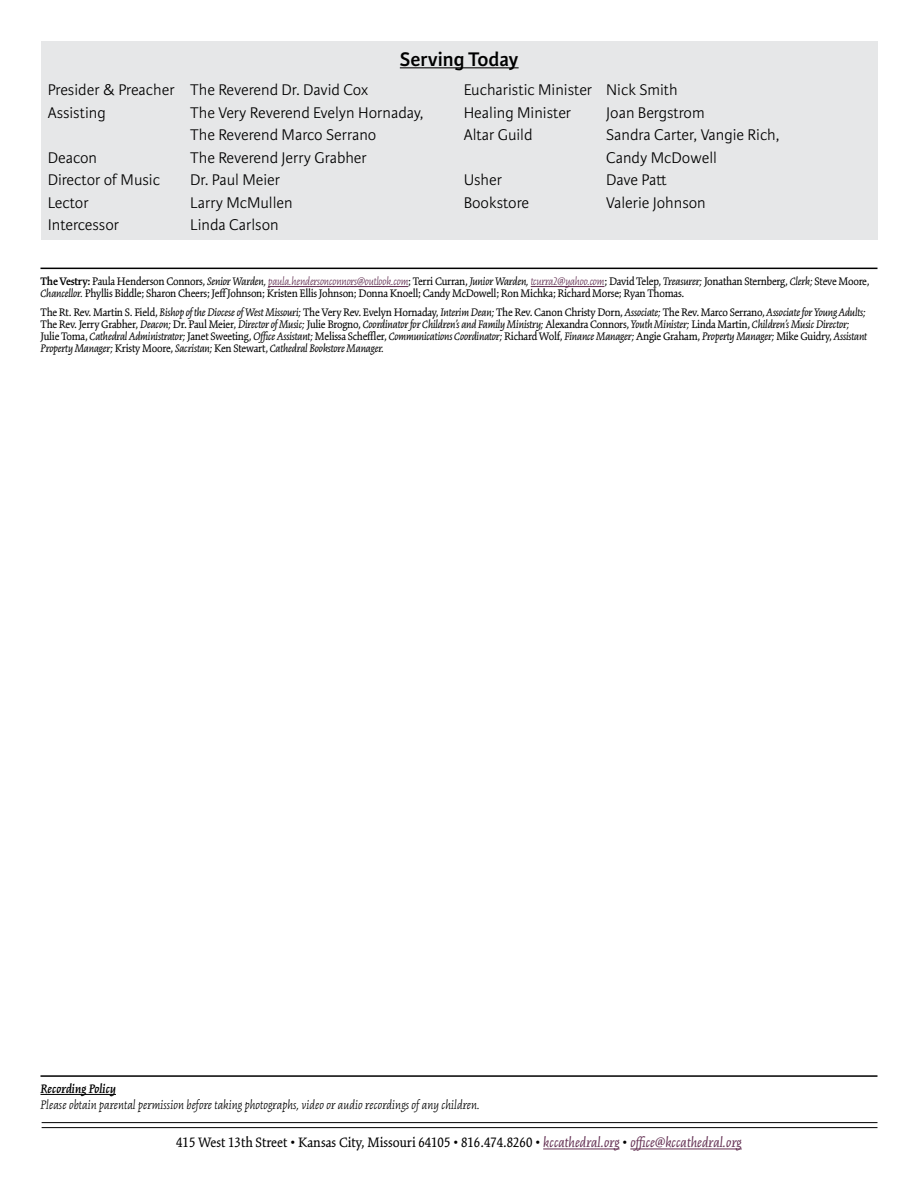
<style>
.page{position:relative;width:918px;height:1188px;background:#fff}
.page>*{position:absolute;margin:0;border:0;box-sizing:border-box;transform-origin:0 0}
.t1{font:600 21px "Karmina Sans";color:#000}
.t2{font:300 16.5px/22.5px "Karmina Sans";color:#000}
.t3{font:15px "Kinesis Pro 3";color:#000}
.t4{font:italic 300 13.5px "Kinesis Pro 3";color:#000}
.t5{font:italic 600 13.5px "Kinesis Pro 3";color:#000}
.t6{font:italic 12px/12px "Kinesis Pro 3";letter-spacing:-.02em;color:#000}
.t7{font:12px/12px "Kinesis Pro 3";letter-spacing:-.02em;color:#000}
.s1{font-weight:600}
.s2{font-style:italic}
.s3{font-weight:300;font-style:italic;color:#612d50}
.s4{font-style:normal}
.s5{font-style:italic;color:#612d50}
</style>
<div class="page">
<hr style="left:42px;top:1122px;width:836px;height:1px;background:#000">
<hr style="left:42px;top:1127px;width:836px;height:1px;background:#000">
<hr style="left:543px;top:1149px;width:77px;height:1px;background:#612d50">
<hr style="left:630px;top:1149px;width:112px;height:1px;background:#612d50">
<hr style="left:40px;top:1075px;width:838px;height:2px;background:#000">
<hr style="left:40px;top:1094px;width:76px;height:1px;background:#000">
<hr style="left:40px;top:268px;width:838px;height:1px;background:#000">
<hr style="left:268px;top:286px;width:140px;height:1px;background:#612d50">
<hr style="left:531px;top:286px;width:73px;height:1px;background:#612d50">
<div style="left:41px;top:41px;width:837px;height:199px;background:#e6e7e8"></div>
<hr style="left:400px;top:67px;width:119px;height:1px;background:#000">
<h1 class="t1" style="left:400px;top:47px;width:120px">Serving Today</h1>
<h2 class="t2" style="left:48px;top:79px;width:322px">Presider &amp; Preacher The Reverend Dr. David Cox<br>Assisting</h2>
<h2 class="t2" style="left:190px;top:101px;width:235px">The Very Reverend Evelyn Hornaday,<br>The Reverend Marco Serrano</h2>
<h2 class="t2" style="left:48px;top:146px;width:51px">Deacon</h2>
<h2 class="t2" style="left:190px;top:146px;width:178px">The Reverend Jerry Grabher</h2>
<h2 class="t2" style="left:48px;top:169px;width:114px">Director of Music</h2>
<h2 class="t2" style="left:190px;top:169px;width:91px">Dr. Paul Meier</h2>
<h2 class="t2" style="left:48px;top:191px;width:43px">Lector</h2>
<h2 class="t2" style="left:190px;top:191px;width:104px">Larry McMullen</h2>
<h2 class="t2" style="left:48px;top:214px;width:73px">Intercessor</h2>
<h2 class="t2" style="left:190px;top:214px;width:90px">Linda Carlson</h2>
<h2 class="t2" style="left:464px;top:79px;width:216px">Eucharistic Minister Nick Smith<br>Healing Minister</h2>
<h2 class="t2" style="left:606px;top:101px;width:100px">Joan Bergstrom</h2>
<h2 class="t2" style="left:464px;top:124px;width:70px">Altar Guild</h2>
<h2 class="t2" style="left:606px;top:124px;width:175px">Sandra Carter, Vangie Rich,<br>Candy McDowell</h2>
<h2 class="t2" style="left:464px;top:169px;width:40px">Usher</h2>
<h2 class="t2" style="left:606px;top:169px;width:62px">Dave Patt</h2>
<h2 class="t2" style="left:464px;top:191px;width:67px">Bookstore</h2>
<h2 class="t2" style="left:606px;top:191px;width:101px">Valerie Johnson</h2>
<p class="t7" style="left:40px;top:275px;width:831px"><span class="s1">The Vestry:</span> Paula Henderson Connors, <span class="s2">Senior Warden,</span> <span class="s3">paula.hendersonconnors@outlook.com</span>; Terri Curran, <span class="s2">Junior Warden,</span> <span class="s3">tcurra2@yahoo.com</span>; David Telep, <span class="s2">Treasurer;</span> Jonathan Sternberg, <span class="s2">Clerk;</span> Steve Moore,<br><span class="s2">Chancellor.</span> Phyllis Biddle; Sharon Cheers; Jeff Johnson; Kristen Ellis Johnson; Donna Knoell; Candy McDowell; Ron Michka; Richard Morse; Ryan Thomas.</p>
<p class="t6" style="left:40px;top:307px;width:828px"><span class="s4">The Rt. Rev. Martin S. Field,</span> Bishop of the Diocese of West Missouri; <span class="s4">The Very Rev. Evelyn Hornaday,</span> Interim Dean; <span class="s4">The Rev. Canon Christy Dorn,</span> Associate; <span class="s4">The Rev. Marco Serrano,</span> Associate for Young Adults; <span class="s4">The Rev. Jerry Grabher,</span> Deacon; <span class="s4">Dr. Paul Meier,</span> Director of Music; <span class="s4">Julie Brogno,</span> Coordinator for Children’s and Family Ministry; <span class="s4">Alexandra Connors,</span> Youth Minister; <span class="s4">Linda Martin,</span> Children’s Music Director; <span class="s4">Julie Toma,</span> Cathedral Administrator; <span class="s4">Janet Sweeting,</span> Office Assistant; <span class="s4">Melissa Scheffler,</span> Communications Coordinator; <span class="s4">Richard Wolf,</span> Finance Manager; <span class="s4">Angie Graham,</span> Property Manager; <span class="s4">Mike Guidry,</span> Assistant Property Manager; <span class="s4">Kristy Moore,</span> Sacristan; <span class="s4">Ken Stewart,</span> Cathedral Bookstore Manager.</p>
<p class="t5" style="left:40px;top:1081px;width:77px">Recording Policy</p>
<p class="t4" style="left:40px;top:1097px;width:441px">Please obtain parental permission before taking photographs, video or audio recordings of any children.</p>
<p class="t3" style="left:176px;top:1134px;width:567px">415 West 13th Street • Kansas City, Missouri 64105 • 816.474.8260 • <span class="s5">kccathedral.org</span> • <span class="s5">office@kccathedral.org</span></p>
</div>
